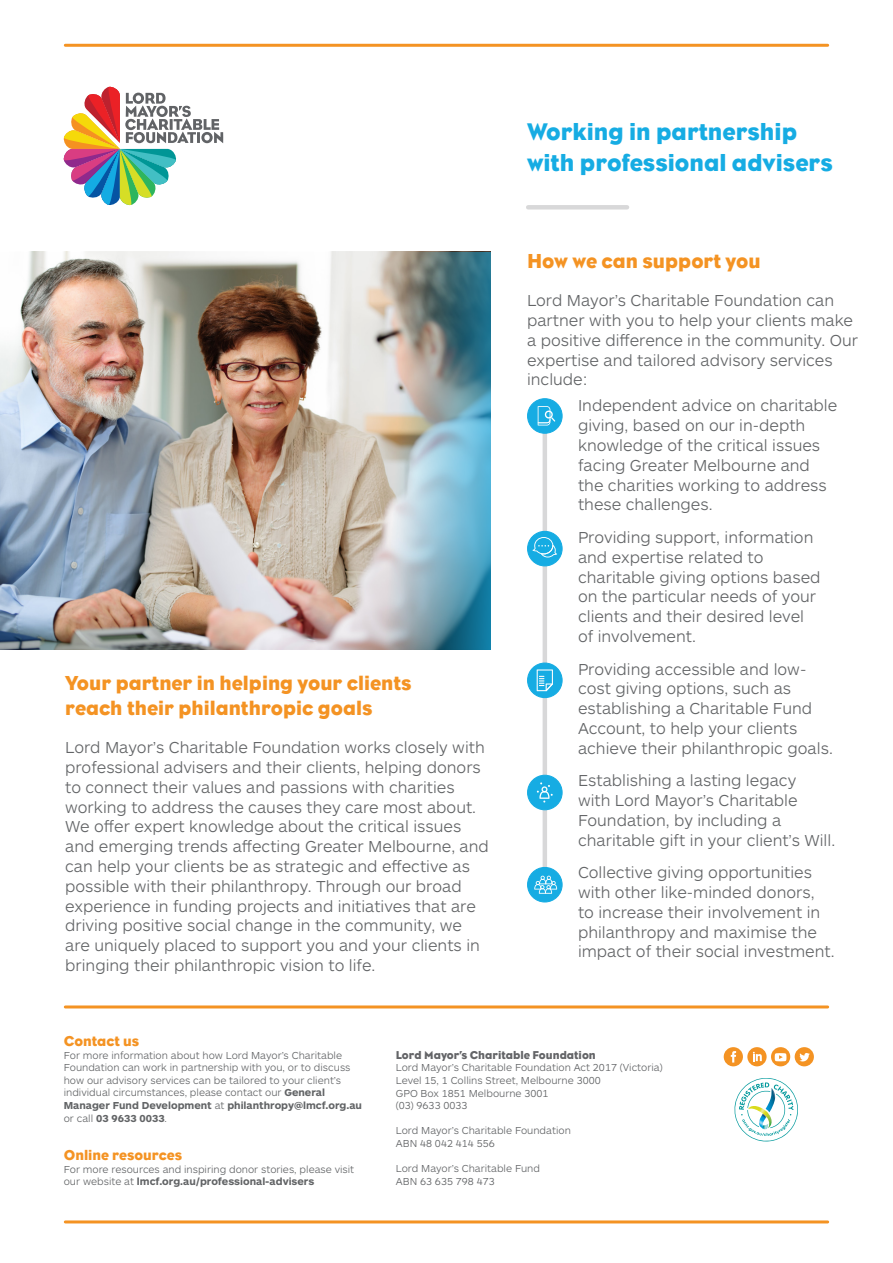
<style>
.page{position:relative;width:893px;height:1263px;background:#fff}
.page>*{position:absolute;margin:0;border:0;box-sizing:border-box;transform-origin:0 0}
.Body_Heading{font:24.6px/30.3px "Eagle";color:#16ace3}
.Body_Heading-2{font:20.7px/25.5px "Eagle";color:#f49323}
.Body{font:300 16.5px/19.8px "ARS Maquette Pro";color:#626466}
.Body_Heading-3{font:14.7px "Eagle";color:#f49323}
.t1{font:11.7px "Eagle";color:#636467}
.Body-2{font:300 10.5px/12.6px "ARS Maquette Pro";color:#626466}
.s1{font-weight:700}
</style>
<div class="page">
<svg style="left:63px;top:86px;width:160px;height:120px"></svg>
<hr style="left:65px;top:1220px;width:763px;height:3px;background:#f49323">
<hr style="left:65px;top:44px;width:763px;height:3px;background:#f49323">
<img style="left:0;top:252px;width:490px;height:398px">
<hr style="left:65px;top:1005px;width:763px;height:3px;background:#f49323">
<hr style="left:543px;top:418px;width:4px;height:470px;background:#d8d8d9">
<div style="left:528px;top:531px;width:34px;height:35px;background:#16ace3;border-radius:50%"></div>
<div style="left:527px;top:531px;width:36px;height:35px;border:1px solid #16ace3;border-radius:50%"></div>
<svg style="left:533px;top:537px;width:24px;height:20px"></svg>
<div style="left:528px;top:399px;width:34px;height:34px;background:#16ace3;border-radius:50%"></div>
<div style="left:527px;top:398px;width:36px;height:36px;border:1px solid #16ace3;border-radius:50%"></div>
<svg style="left:538px;top:406px;width:17px;height:19px"></svg>
<div style="left:528px;top:663px;width:34px;height:35px;background:#16ace3;border-radius:50%"></div>
<div style="left:527px;top:662px;width:36px;height:36px;border:1px solid #16ace3;border-radius:50%"></div>
<svg style="left:537px;top:669px;width:16px;height:22px"></svg>
<div style="left:528px;top:867px;width:34px;height:35px;background:#16ace3;border-radius:50%"></div>
<div style="left:527px;top:867px;width:36px;height:35px;border:1px solid #16ace3;border-radius:50%"></div>
<svg style="left:534px;top:876px;width:23px;height:18px"></svg>
<div style="left:528px;top:775px;width:34px;height:35px;background:#16ace3;border-radius:50%"></div>
<div style="left:527px;top:775px;width:36px;height:35px;border:1px solid #16ace3;border-radius:50%"></div>
<svg style="left:537px;top:782px;width:16px;height:21px"></svg>
<div style="left:528px;top:205px;width:99px;height:5px;background:#d8d8d9"></div>
<svg style="left:734px;top:1078px;width:64px;height:64px"></svg>
<div style="left:724px;top:1047px;width:19px;height:19px;background:#f49323;border-radius:50%"></div>
<svg style="left:731px;top:1051px;width:5px;height:11px"></svg>
<svg style="left:771px;top:1047px;width:19px;height:19px"></svg>
<svg style="left:775px;top:1053px;width:11px;height:8px"></svg>
<div style="left:795px;top:1047px;width:19px;height:19px;background:#f49323;border-radius:50%"></div>
<svg style="left:799px;top:1053px;width:11px;height:8px"></svg>
<div style="left:747px;top:1047px;width:20px;height:19px;background:#f49323;border-radius:50%"></div>
<svg style="left:753px;top:1052px;width:9px;height:9px"></svg>
<p class="Body_Heading-2" style="left:65px;top:670px;width:348px">Your partner in helping your clients reach their philanthropic goals</p>
<p class="Body" style="left:65px;top:737px;width:425px">Lord Mayor’s Charitable Foundation works closely with professional advisers and their clients, helping donors to connect their values and passions with charities working to address the causes they care most about.<br>We offer expert knowledge about the critical issues and emerging trends affecting Greater Melbourne, and can help your clients be as strategic and effective as possible with their philanthropy. Through our broad experience in funding projects and initiatives that are driving positive social change in the community, we are uniquely placed to support you and your clients in bringing their philanthropic vision to life.</p>
<p class="Body_Heading" style="left:527px;top:116px;width:307px">Working in partnership with professional advisers</p>
<p class="Body_Heading-2" style="left:527px;top:248px;width:235px">How we can support you</p>
<p class="Body" style="left:527px;top:290px;width:333px">Lord Mayor’s Charitable Foundation can partner with you to help your clients make a positive difference in the community. Our expertise and tailored advisory services include:</p>
<p class="Body" style="left:578px;top:395px;width:261px">Independent advice on charitable giving, based on our in-depth knowledge of the critical issues facing Greater Melbourne and the charities working to address these challenges.</p>
<p class="Body" style="left:578px;top:527px;width:244px">Providing support, information and expertise related to charitable giving options based on the particular needs of your clients and their desired level of involvement.</p>
<p class="Body" style="left:578px;top:658px;width:256px">Providing accessible and low&shy;cost giving options, such as establishing a Charitable Fund<br>Account, to help your clients achieve their philanthropic goals.</p>
<p class="Body" style="left:578px;top:770px;width:259px">Establishing a lasting legacy<br>with Lord Mayor’s Charitable<br>Foundation, by including a charitable gift in your client’s Will.</p>
<p class="Body" style="left:578px;top:862px;width:258px">Collective giving opportunities with other like-minded donors, to increase their involvement in philanthropy and maximise the impact of their social investment.</p>
<p class="Body_Heading-3" style="left:64px;top:1032px;width:77px">Contact us</p>
<p class="Body-2" style="left:64px;top:1048px;width:300px">For more information about how Lord Mayor’s Charitable Foundation can work in partnership with you, or to discuss how our advisory services can be tailored to your client’s individual circumstances, please contact our <span class="s1">General Manager Fund Development</span> at <span class="s1">philanthropy@lmcf.org.au </span>or call <span class="s1">03 9633 0033</span>.</p>
<p class="Body_Heading-3" style="left:64px;top:1146px;width:120px">Online resources</p>
<p class="Body-2" style="left:64px;top:1162px;width:292px">For more resources and inspiring donor stories, please visit our website at <span class="s1">lmcf.org.au/professional-advisers</span></p>
<p class="t1" style="left:396px;top:1048px;width:201px">Lord Mayor’s Charitable Foundation</p>
<p class="Body-2" style="left:396px;top:1061px;width:268px">Lord Mayor’s Charitable Foundation Act 2017 (Victoria)<br>Level 15, 1 Collins Street, Melbourne 3000<br>GPO Box 1851 Melbourne 3001<br>(03) 9633 0033</p>
<p class="Body-2" style="left:396px;top:1124px;width:176px">Lord Mayor’s Charitable Foundation<br>ABN 48 042 414 556</p>
<p class="Body-2" style="left:396px;top:1162px;width:146px">Lord Mayor’s Charitable Fund<br>ABN 63 635 798 473</p>
</div>
